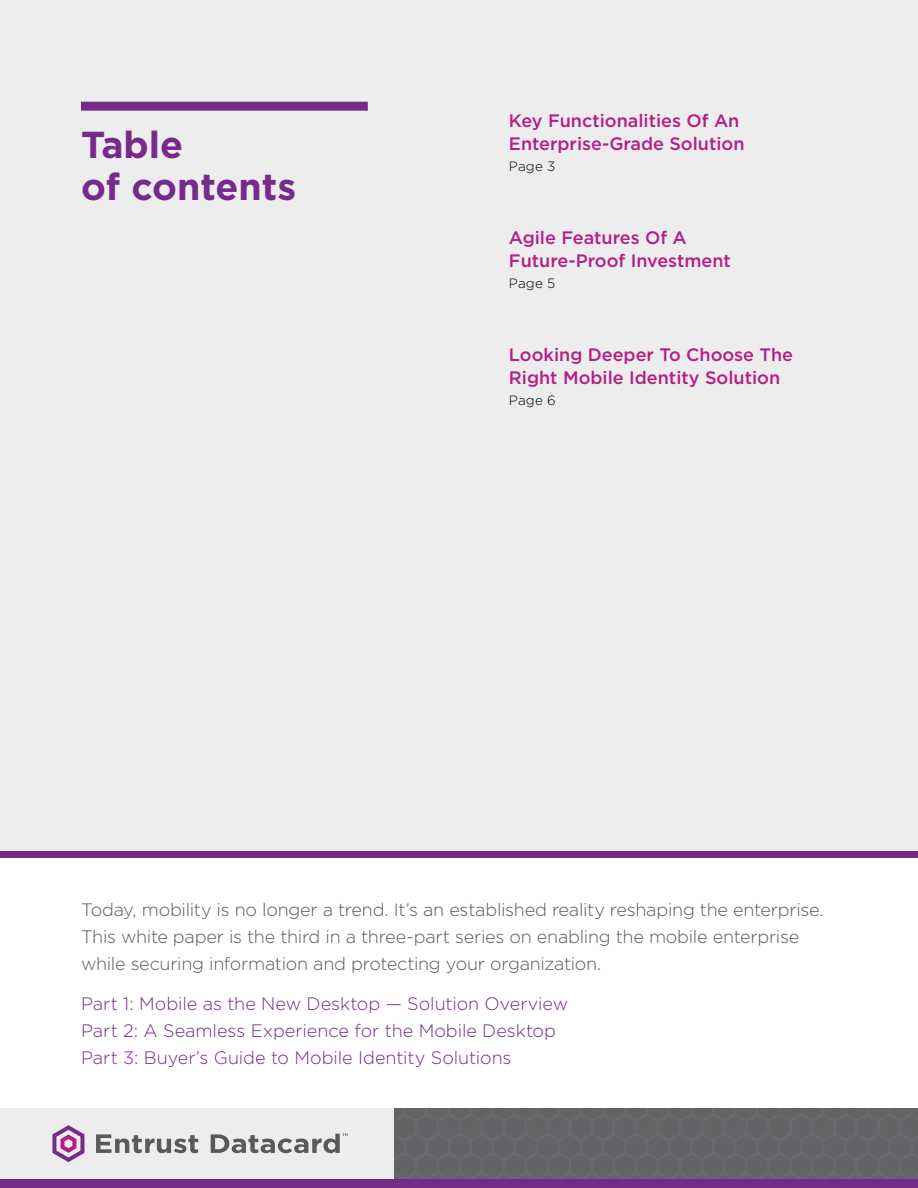
<style>
.page{position:relative;width:918px;height:1188px;background:#ededee}
.page>*{position:absolute;margin:0;border:0;box-sizing:border-box;transform-origin:0 0}
.t1{font:700 37.5px/42px "Gotham";color:#762b8a}
.t2{font:300 18px/27px "Gotham";letter-spacing:-.015em;color:#58595b}
.t3{font:500 18px/22.5px "Gotham";color:#b51e85}
.t4{font:300 18px/27px "Gotham";letter-spacing:-.005em;color:#762b8a}
.t5{font:300 13.5px "Gotham";letter-spacing:.01em;color:#000}
</style>
<div class="page">
<div style="left:81px;top:102px;width:287px;height:9px;background:#762b8a"></div>
<div style="left:0;top:855px;width:918px;height:254px;background:#fff"></div>
<div style="left:0;top:851px;width:918px;height:7px;background:#762b8a"></div>
<div style="left:0;top:1108px;width:918px;height:80px;background:#ededee"></div>
<div style="left:394px;top:1108px;width:524px;height:72px;background:#616365"></div>
<div style="left:0;top:1180px;width:918px;height:8px;background:#762b8a"></div>
<svg style="left:96px;top:1134px;width:102px;height:19px"></svg>
<svg style="left:211px;top:1134px;width:137px;height:19px"></svg>
<svg style="left:52px;top:1125px;width:32px;height:37px"></svg>
<h1 class="t1" style="left:81px;top:123px;width:217px">Table<br>of contents</h1>
<p class="t3" style="left:509px;top:109px;width:237px">Key Functionalities Of An<br>Enterprise-Grade Solution</p>
<p class="t5" style="left:509px;top:159px;width:48px">Page 3</p>
<p class="t3" style="left:509px;top:226px;width:224px">Agile Features Of A<br>Future‑Proof Investment</p>
<p class="t5" style="left:509px;top:276px;width:48px">Page 5</p>
<p class="t3" style="left:509px;top:343px;width:286px">Looking Deeper To Choose The<br>Right Mobile Identity Solution</p>
<p class="t5" style="left:509px;top:393px;width:48px">Page 6</p>
<p class="t2" style="left:81px;top:895px;width:744px">Today, mobility is no longer a trend. It’s an established reality reshaping the enterprise.<br>This white paper is the third in a three-part series on enabling the mobile enterprise while securing information and protecting your organization.</p>
<p class="t4" style="left:81px;top:990px;width:489px">Part 1: Mobile as the New Desktop — Solution Overview<br>Part 2: A Seamless Experience for the Mobile Desktop<br>Part 3: Buyer’s Guide to Mobile Identity Solutions</p>
</div>
